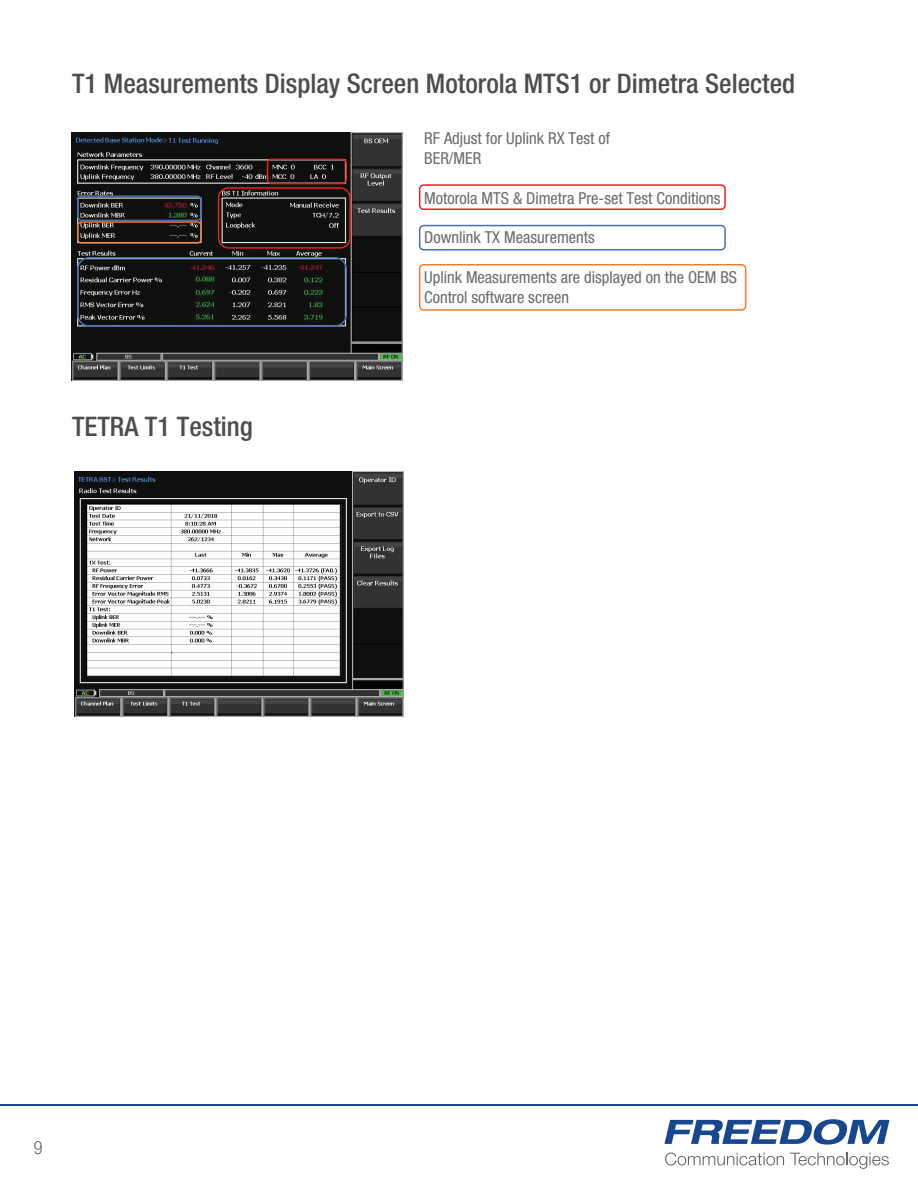
<style>
.page{position:relative;width:918px;height:1188px;background:#fff}
.page>*{position:absolute;margin:0;border:0;box-sizing:border-box;transform-origin:0 0}
.t1{font:500 condensed 27px "Helvetica Neue LT Std";color:#4c4d4d}
.t2{font:100 condensed 18px "Helvetica Neue LT Std";color:#231f20}
.t3{font:condensed 16.5px/19.8px "Helvetica Neue LT Std";color:#6a6a6a}
</style>
<div class="page">
<img style="left:72px;top:133px;width:330px;height:247px">
<svg style="left:665px;top:1152px;width:119px;height:13px"></svg>
<svg style="left:790px;top:1153px;width:99px;height:16px"></svg>
<svg style="left:664px;top:1119px;width:226px;height:26px"></svg>
<hr style="left:0;top:1104px;width:918px;height:1px;background:#17478f">
<div style="left:77px;top:195px;width:125px;height:26px;border:2px solid #4671b8;border-radius:4px"></div>
<div style="left:77px;top:257px;width:270px;height:70px;border:2px solid #4671b8;border-radius:11px"></div>
<div style="left:218px;top:187px;width:133px;height:62px;border:2px solid #ee1f23;border-radius:10px"></div>
<div style="left:267px;top:159px;width:80px;height:25px;border:2px solid #ee1f23;border-radius:4px"></div>
<div style="left:77px;top:221px;width:125px;height:23px;border:2px solid #ee7d2f;border-radius:3px"></div>
<div style="left:419px;top:184px;width:307px;height:26px;border:2px solid #ee1f23;border-radius:4px"></div>
<div style="left:419px;top:225px;width:307px;height:26px;border:2px solid #4671b8;border-radius:4px"></div>
<div style="left:419px;top:264px;width:327px;height:47px;border:2px solid #ee7d2f;border-radius:4px"></div>
<img style="left:75px;top:471px;width:328px;height:246px">
<h1 class="t1" style="left:72px;top:67px;width:725px">T1 Measurements Display Screen Motorola MTS1 or Dimetra Selected</h1>
<p class="t3" style="left:424px;top:129px;width:187px">RF Adjust for Uplink RX Test of<br>BER/MER</p>
<p class="t3" style="left:424px;top:188px;width:298px">Motorola MTS &amp; Dimetra Pre-set Test Conditions</p>
<p class="t3" style="left:424px;top:228px;width:172px">Downlink TX Measurements</p>
<p class="t3" style="left:424px;top:267px;width:315px">Uplink Measurements are displayed on the OEM BS<br>Control software screen</p>
<h1 class="t1" style="left:72px;top:410px;width:182px">TETRA T1 Testing</h1>
<p class="t2" style="left:34px;top:1138px;width:10px">9</p>
</div>
